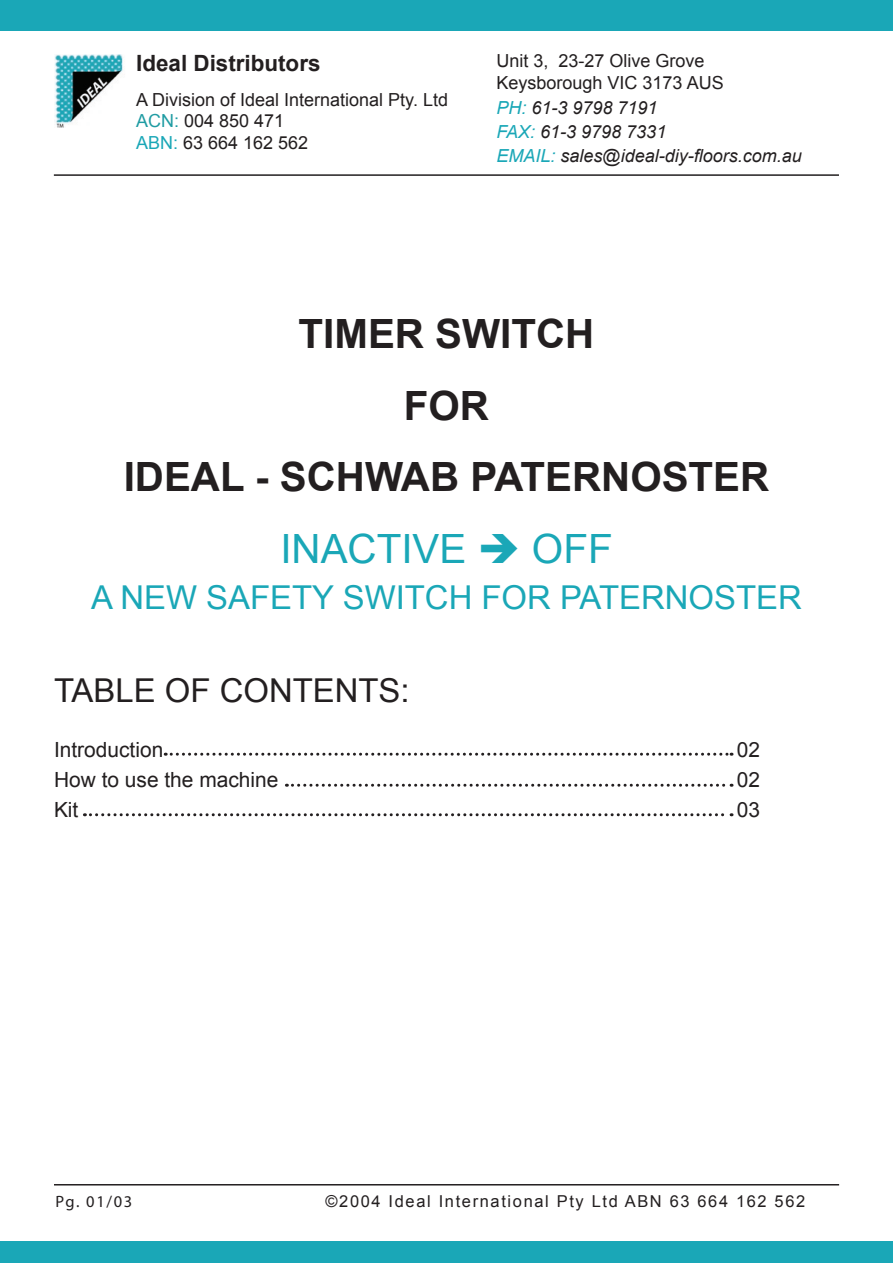
<style>
.page{position:relative;width:893px;height:1263px;background:#fff}
.page>*{position:absolute;margin:0;border:0;box-sizing:border-box;transform-origin:0 0}
.t1{font:700 40.35px/71.7px "Arial";color:#231f20;text-align:center}
.t2{font:32.85px "Arial";color:#1aa7b7}
.t3{font:32.85px "Arial";color:#231f20}
.t4{font:700 22.35px "Arial";color:#231f20}
.t5{font:20.85px "Arial";color:#231f20}
.t6{font:18px/21.6px "Arial";color:#231f20}
.t7{font:italic 18px/23.9px "Arial";color:#231f20}
.t8{font:16.5px "Arial";letter-spacing:.1em;color:#231f20}
.t9{font:16.5px "Myriad Pro";color:#231f20}
.s1{color:#209ca3}
.s2{color:#1aa7b7}
.s3{font-weight:400;color:#1aa7b7}
</style>
<div class="page">
<img style="left:54px;top:54px;width:69px;height:74px">
<svg style="left:165px;top:753px;width:567px;height:3px"></svg>
<svg style="left:286px;top:784px;width:446px;height:3px"></svg>
<hr style="left:54px;top:1184px;width:785px;height:1px;background:#231f20">
<div style="left:0;top:0;width:893px;height:30px;background:#1aa7b7"></div>
<div style="left:0;top:1242px;width:893px;height:21px;background:#1aa7b7"></div>
<hr style="left:54px;top:174px;width:785px;height:2px;background:#231f20">
<svg style="left:84px;top:813px;width:648px;height:3px"></svg>
<p class="t4" style="left:136px;top:49px;width:186px">Ideal Distributors</p>
<p class="t6" style="left:136px;top:89px;width:313px">A Division of Ideal International Pty. Ltd<br><span class="s1">ACN:</span> 004 850 471<br><span class="s2">ABN:</span> 63 664 162 562</p>
<p class="t6" style="left:497px;top:50px;width:229px">Unit 3, 23-27 Olive Grove<br>Keysborough VIC 3173 AUS</p>
<p class="t7" style="left:497px;top:96px;width:307px"><span class="s2">PH:</span> 61-3 9798 7191<br><span class="s2">FAX:</span> 61-3 9798 7331<br><span class="s2">EMAIL:</span> sales@ideal-diy-floors.com.au</p>
<h1 class="t1" style="left:124px;top:299px;width:647px">TIMER SWITCH<br>FOR<br>IDEAL - SCHWAB PATERNOSTER<br><span class="s3">INACTIVE</span> <span class="s2">➔</span> <span class="s3">OFF</span></h1>
<h2 class="t2" style="left:91px;top:576px;width:712px">A NEW SAFETY SWITCH FOR PATERNOSTER</h2>
<h2 class="t3" style="left:54px;top:669px;width:357px">TABLE OF CONTENTS:</h2>
<p class="t5" style="left:54px;top:736px;width:111px">Introduction</p>
<p class="t5" style="left:737px;top:736px;width:25px">02</p>
<p class="t5" style="left:54px;top:766px;width:226px">How to use the machine</p>
<p class="t5" style="left:737px;top:766px;width:25px">02</p>
<p class="t5" style="left:54px;top:796px;width:26px">Kit</p>
<p class="t5" style="left:737px;top:796px;width:25px">03</p>
<p class="t9" style="left:56px;top:1191px;width:78px">Pg. 01/03</p>
<p class="t8" style="left:325px;top:1190px;width:481px">©2004 Ideal International Pty Ltd ABN 63 664 162 562</p>
</div>
